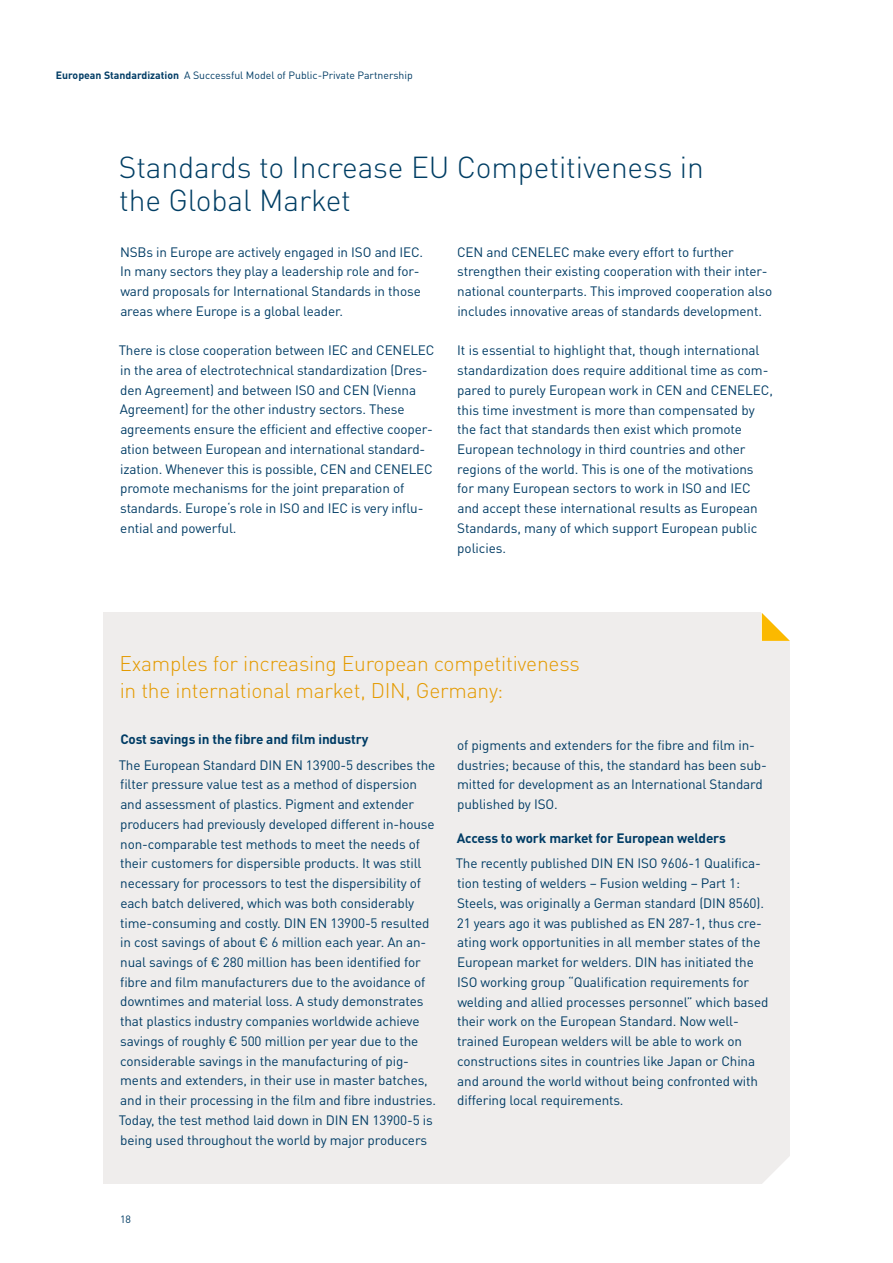
<style>
.page{position:relative;width:893px;height:1263px;background:#fff}
.page>*{position:absolute;margin:0;border:0;box-sizing:border-box;transform-origin:0 0}
.t1{font:300 30px/33px "DINOT";letter-spacing:-.005em;color:#003e64}
.t2{font:300 21px/27px "DINOT";letter-spacing:-.01em;color:#e49a00}
.t3{font:13.5px/19.8px "DINOT";letter-spacing:-.01em;color:#003c65}
.t4{font:700 13.5px "DINOT";letter-spacing:-.01em;color:#003c65}
.t5{font:10.5px "DINOT";color:#003c65}
.s1{font-weight:700}
</style>
<div class="page">
<div style="left:103px;top:613px;width:687px;height:571px;background:#efedec"></div>
<svg style="left:762px;top:613px;width:28px;height:28px"></svg>
<svg style="left:762px;top:1156px;width:28px;height:28px"></svg>
<p class="t5" style="left:56px;top:69px;width:358px"><span class="s1">European Standardization</span> A Successful Model of Public-Private Partnership</p>
<h1 class="t1" style="left:119px;top:150px;width:586px">Standards to Increase EU Competitiveness in the Global Market</h1>
<p class="t3" style="left:120px;top:242px;width:305px">NSBs in Europe are actively engaged in ISO and IEC.<br>In many sectors they play a leadership role and for&shy;ward proposals for International Standards in those areas where Europe is a global leader.</p>
<p class="t3" style="left:119px;top:340px;width:317px">There is close cooperation between IEC and CENELEC in the area of electrotechnical standardization (Dres&shy;den Agreement) and between ISO and CEN (Vienna Agreement) for the other industry sectors. These agreements ensure the efficient and effective cooper&shy;ation between European and international standard&shy;ization. Whenever this is possible, CEN and CENELEC promote mechanisms for the joint preparation of standards. Europe‘s role in ISO and IEC is very influ&shy;ential and powerful.</p>
<p class="t3" style="left:457px;top:242px;width:317px">CEN and CENELEC make every effort to further strengthen their existing cooperation with their inter&shy;national counterparts. This improved cooperation also includes innovative areas of standards development.</p>
<p class="t3" style="left:457px;top:340px;width:317px">It is essential to highlight that, though international standardization does require additional time as com&shy;pared to purely European work in CEN and CENELEC, this time investment is more than compensated by the fact that standards then exist which promote European technology in third countries and other regions of the world. This is one of the motivations for many European sectors to work in ISO and IEC and accept these international results as European Standards, many of which support European public policies.</p>
<h2 class="t2" style="left:120px;top:650px;width:462px">Examples for increasing European competitiveness in the international market, DIN, Germany:</h2>
<p class="t4" style="left:120px;top:730px;width:250px">Cost savings in the fibre and film industry</p>
<p class="t3" style="left:119px;top:755px;width:319px">The European Standard DIN EN 13900-5 describes the filter pressure value test as a method of dispersion and assessment of plastics. Pigment and extender producers had previously developed different in-house non-comparable test methods to meet the needs of their customers for dispersible products. It was still necessary for processors to test the dispersibility of each batch delivered, which was both considerably time-consuming and costly. DIN EN 13900-5 resulted in cost savings of about € 6 million each year. An an&shy;nual savings of € 280 million has been identified for fibre and film manufacturers due to the avoidance of downtimes and material loss. A study demonstrates that plastics industry companies worldwide achieve savings of roughly € 500 million per year due to the considerable savings in the manufacturing of pig&shy;ments and extenders, in their use in master batches, and in their processing in the film and fibre industries.<br>Today, the test method laid down in DIN EN 13900-5 is being used throughout the world by major producers</p>
<p class="t3" style="left:457px;top:735px;width:311px">of pigments and extenders for the fibre and film in&shy;dustries; because of this, the standard has been sub&shy;mitted for development as an International Standard published by ISO.</p>
<p class="t4" style="left:457px;top:829px;width:271px">Access to work market for European welders</p>
<p class="t3" style="left:456px;top:853px;width:314px">The recently published DIN EN ISO 9606-1 Qualifica&shy;tion testing of welders – Fusion welding – Part 1:<br>Steels, was originally a German standard (DIN 8560).<br>21 years ago it was published as EN 287-1, thus cre&shy;ating work opportunities in all member states of the European market for welders. DIN has initiated the ISO working group “Qualification requirements for welding and allied processes personnel” which based their work on the European Standard. Now well&shy;trained European welders will be able to work on constructions sites in countries like Japan or China and around the world without being confronted with differing local requirements.</p>
<p class="t5" style="left:120px;top:1213px;width:12px">18</p>
</div>
